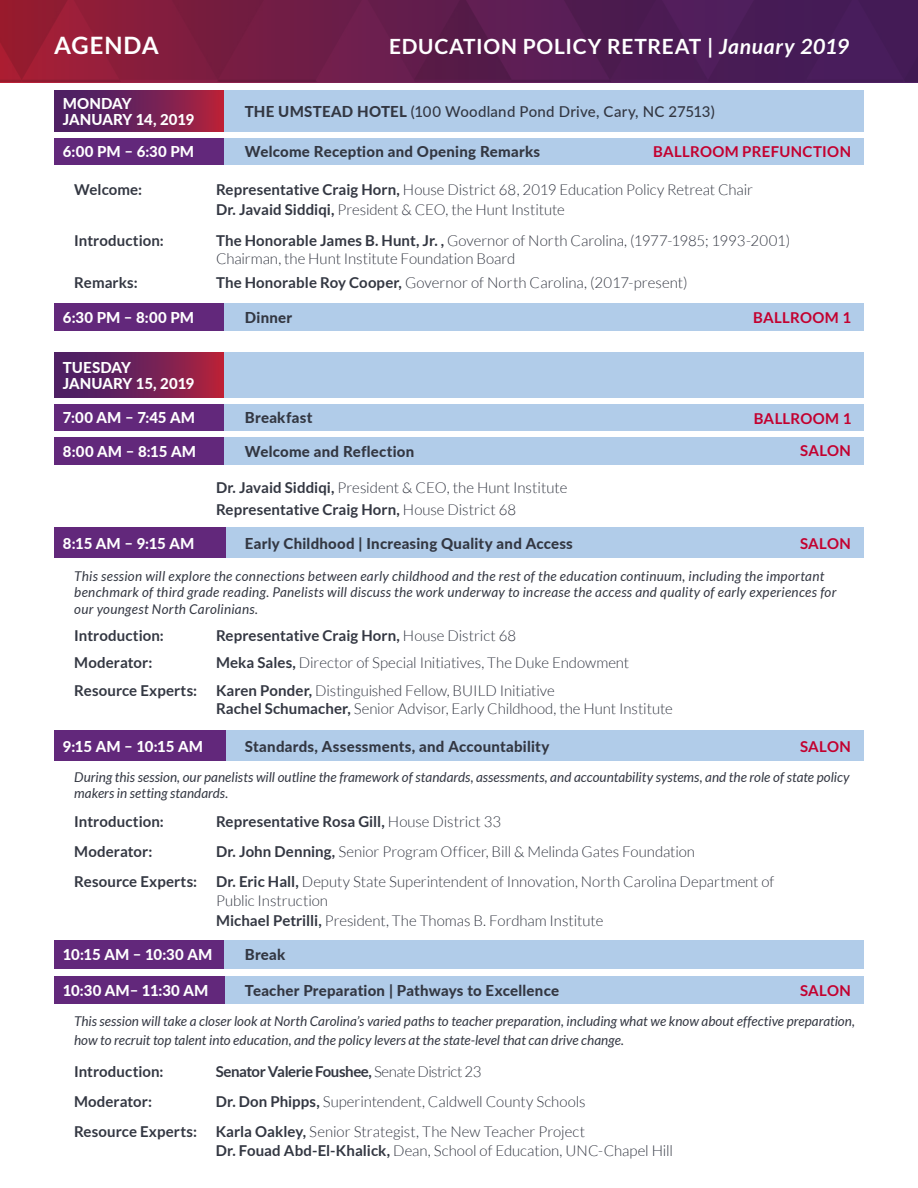
<style>
.page{position:relative;width:918px;height:1188px;background:#fff}
.page>*{position:absolute;margin:0;border:0;box-sizing:border-box;transform-origin:0 0}
.t1{font:700 24px "Lato";letter-spacing:.04em;color:#fff}
.t2{font:700 21px "Lato";letter-spacing:.035em;color:#fff}
.DESCRIPTION{font:300 15px/19.5px "Lato";letter-spacing:-.005em;color:#333742}
.DESCRIPTION-2{font:700 15px "Lato";color:#333742}
.SESSION_TITLE{font:800 15px "Lato";letter-spacing:.02em;color:#333742}
.DATE{font:800 15px "Lato";letter-spacing:.005em;color:#fff}
.LOCATION{font:700 15px "Lato";letter-spacing:.02em;color:#c3002f}
.SESSION_TITLE-2{font:500 15px "Lato";letter-spacing:.02em;color:#333742}
.DESCRIPTION-3{font:700 15px "Lato";letter-spacing:-.03em;color:#333742}
.DESCRIPTION-4{font:italic 13.5px/16.5px "Lato";letter-spacing:.01em;color:#333742}
.s1{font-style:italic}
.s2{font-weight:800}
.s3{font-weight:700}
.s4{font-weight:300}
</style>
<div class="page">
<div style="left:54px;top:404px;width:171px;height:26px;background:#62287b"></div>
<div style="left:225px;top:404px;width:639px;height:26px;background:#b1cce9"></div>
<svg style="left:54px;top:352px;width:171px;height:46px;background:#742256"></svg>
<div style="left:225px;top:352px;width:639px;height:46px;background:#b1cce9"></div>
<div style="left:54px;top:438px;width:171px;height:27px;background:#62287b"></div>
<div style="left:225px;top:438px;width:639px;height:27px;background:#b1cce9"></div>
<svg style="left:54px;top:90px;width:171px;height:41px;background:#742256"></svg>
<div style="left:225px;top:90px;width:639px;height:41px;background:#b1cce9"></div>
<div style="left:54px;top:138px;width:171px;height:27px;background:#62287b"></div>
<div style="left:225px;top:138px;width:639px;height:27px;background:#b1cce9"></div>
<div style="left:54px;top:304px;width:171px;height:27px;background:#62287b"></div>
<div style="left:225px;top:304px;width:639px;height:27px;background:#b1cce9"></div>
<div style="left:54px;top:940px;width:171px;height:28px;background:#62287b"></div>
<div style="left:225px;top:940px;width:639px;height:28px;background:#b1cce9"></div>
<div style="left:225px;top:528px;width:639px;height:30px;background:#b1cce9"></div>
<div style="left:54px;top:528px;width:171px;height:30px;background:#62287b"></div>
<div style="left:225px;top:731px;width:639px;height:30px;background:#b1cce9"></div>
<div style="left:54px;top:731px;width:171px;height:30px;background:#62287b"></div>
<div style="left:54px;top:976px;width:171px;height:28px;background:#62287b"></div>
<div style="left:225px;top:976px;width:639px;height:28px;background:#b1cce9"></div>
<svg style="left:0;top:0;width:918px;height:82px;background:#651c4a"></svg>
<p class="t1" style="left:54px;top:32px;width:106px">AGENDA</p>
<p class="t2" style="left:389px;top:34px;width:461px">EDUCATION POLICY RETREAT | <span class="s1">January 2019</span></p>
<p class="DATE" style="left:63px;top:92px;width:70px">MONDAY</p>
<p class="DATE" style="left:63px;top:108px;width:133px">JANUARY 14, 2019</p>
<p class="SESSION_TITLE-2" style="left:245px;top:101px;width:471px"><span class="s2">THE UMSTEAD HOTEL</span> (100 Woodland Pond Drive, Cary, NC 27513)</p>
<p class="DATE" style="left:63px;top:141px;width:133px">6:00 PM – 6:30 PM</p>
<p class="SESSION_TITLE" style="left:245px;top:141px;width:297px">Welcome Reception and Opening Remarks</p>
<p class="LOCATION" style="left:653px;top:143px;width:199px">BALLROOM PREFUNCTION</p>
<p class="DESCRIPTION-2" style="left:74px;top:181px;width:70px">Welcome:</p>
<p class="DESCRIPTION" style="left:216px;top:180px;width:539px"><span class="s3">Representative Craig Horn,</span> House District 68, 2019 Education Policy Retreat Chair<br><span class="s3">Dr. Javaid Siddiqi,</span> President &amp; CEO, the Hunt Institute</p>
<p class="DESCRIPTION-2" style="left:74px;top:232px;width:91px">Introduction:</p>
<p class="DESCRIPTION" style="left:216px;top:232px;width:576px;line-height:18px"><span class="s3">The Honorable James B. Hunt, Jr. ,</span> Governor of North Carolina, (1977-1985; 1993-2001)<br>Chairman, the Hunt Institute Foundation Board</p>
<p class="DESCRIPTION-2" style="left:74px;top:274px;width:65px">Remarks:</p>
<p class="DESCRIPTION" style="left:216px;top:273px;width:473px"><span class="s3">The Honorable Roy Cooper,</span> Governor of North Carolina, (2017-present)</p>
<p class="DATE" style="left:63px;top:307px;width:133px">6:30 PM – 8:00 PM</p>
<p class="SESSION_TITLE" style="left:245px;top:307px;width:49px">Dinner</p>
<p class="DATE" style="left:63px;top:356px;width:70px">TUESDAY</p>
<p class="DATE" style="left:63px;top:373px;width:133px">JANUARY 15, 2019</p>
<p class="DATE" style="left:63px;top:406px;width:134px">7:00 AM – 7:45 AM</p>
<p class="SESSION_TITLE" style="left:245px;top:406px;width:69px">Breakfast</p>
<p class="DATE" style="left:63px;top:441px;width:135px">8:00 AM – 8:15 AM</p>
<p class="SESSION_TITLE" style="left:245px;top:441px;width:171px">Welcome and Reflection</p>
<p class="DESCRIPTION" style="left:216px;top:478px;width:353px"><span class="s3">Dr. Javaid Siddiqi,</span> President &amp; CEO, the Hunt Institute</p>
<p class="DESCRIPTION-2" style="left:216px;top:501px;width:302px">Representative Craig Horn, <span class="s4">House District 68</span></p>
<p class="DATE" style="left:63px;top:532px;width:133px">8:15 AM – 9:15 AM</p>
<p class="SESSION_TITLE" style="left:245px;top:532px;width:330px">Early Childhood | Increasing Quality and Access</p>
<p class="LOCATION" style="left:753px;top:309px;width:99px">BALLROOM 1</p>
<p class="LOCATION" style="left:754px;top:410px;width:99px">BALLROOM 1</p>
<p class="LOCATION" style="left:800px;top:442px;width:52px">SALON</p>
<p class="LOCATION" style="left:800px;top:535px;width:52px">SALON</p>
<p class="DESCRIPTION-4" style="left:74px;top:568px;width:764px">This session will explore the connections between early childhood and the rest of the education continuum, including the important benchmark of third grade reading. Panelists will discuss the work underway to increase the access and quality of early experiences for our youngest North Carolinians.</p>
<p class="DESCRIPTION-2" style="left:74px;top:627px;width:91px">Introduction:</p>
<p class="DESCRIPTION-2" style="left:216px;top:627px;width:302px">Representative Craig Horn, <span class="s4">House District 68</span></p>
<p class="DESCRIPTION-2" style="left:74px;top:654px;width:80px">Moderator:</p>
<p class="DESCRIPTION" style="left:216px;top:653px;width:415px"><span class="s3">Meka Sales,</span> Director of Special Initiatives, The Duke Endowment</p>
<p class="DESCRIPTION" style="left:74px;top:681px;width:482px"><span class="s3">Resource Experts: Karen Ponder,</span> Distinguished Fellow, BUILD Initiative</p>
<p class="DESCRIPTION" style="left:216px;top:699px;width:458px"><span class="s3">Rachel Schumacher,</span> Senior Advisor, Early Childhood, the Hunt Institute</p>
<p class="DATE" style="left:63px;top:735px;width:142px">9:15 AM – 10:15 AM</p>
<p class="SESSION_TITLE" style="left:245px;top:735px;width:306px">Standards, Assessments, and Accountability</p>
<p class="LOCATION" style="left:800px;top:738px;width:52px">SALON</p>
<p class="DESCRIPTION-4" style="left:74px;top:769px;width:777px">During this session, our panelists will outline the framework of standards, assessments, and accountability systems, and the role of state policy</p>
<p class="DESCRIPTION-4" style="left:74px;top:785px;width:156px">makers in setting standards.</p>
<p class="DESCRIPTION-2" style="left:74px;top:813px;width:91px">Introduction:</p>
<p class="DESCRIPTION-2" style="left:216px;top:813px;width:287px">Representative Rosa Gill, <span class="s4">House District 33</span></p>
<p class="DESCRIPTION-2" style="left:74px;top:843px;width:80px">Moderator:</p>
<p class="DESCRIPTION" style="left:216px;top:842px;width:481px"><span class="s3">Dr. John Denning,</span> Senior Program Officer, Bill &amp; Melinda Gates Foundation</p>
<p class="DESCRIPTION" style="left:74px;top:872px;width:702px"><span class="s3">Resource Experts: Dr. Eric Hall,</span> Deputy State Superintendent of Innovation, North Carolina Department of</p>
<p class="DESCRIPTION" style="left:216px;top:891px;width:114px">Public Instruction</p>
<p class="DESCRIPTION" style="left:216px;top:911px;width:389px"><span class="s3">Michael Petrilli,</span> President, The Thomas B. Fordham Institute</p>
<p class="DATE" style="left:63px;top:944px;width:151px">10:15 AM – 10:30 AM</p>
<p class="SESSION_TITLE" style="left:245px;top:944px;width:42px">Break</p>
<p class="DATE" style="left:63px;top:980px;width:147px">10:30 AM– 11:30 AM</p>
<p class="SESSION_TITLE" style="left:245px;top:980px;width:316px">Teacher Preparation | Pathways to Excellence</p>
<p class="DESCRIPTION-4" style="left:74px;top:1011px;width:782px;line-height:19.5px">This session will take a closer look at North Carolina’s varied paths to teacher preparation, including what we know about effective preparation, how to recruit top talent into education, and the policy levers at the state-level that can drive change.</p>
<p class="DESCRIPTION-2" style="left:74px;top:1063px;width:91px">Introduction:</p>
<p class="DESCRIPTION-3" style="left:216px;top:1063px;width:267px">Senator Valerie Foushee, <span class="s4">Senate District 23</span></p>
<p class="DESCRIPTION-2" style="left:74px;top:1093px;width:80px">Moderator:</p>
<p class="LOCATION" style="left:800px;top:982px;width:52px">SALON</p>
<p class="DESCRIPTION" style="left:74px;top:1086px;width:513px;line-height:30px;text-align:right"><span class="s3">Dr. Don Phipps,</span> Superintendent, Caldwell County Schools<br><span class="s3">Resource Experts: Karla Oakley,</span> Senior Strategist, The New Teacher Project</p>
<p class="DESCRIPTION" style="left:216px;top:1141px;width:459px"><span class="s3">Dr. Fouad Abd-El-Khalick,</span> Dean, School of Education, UNC-Chapel Hill</p>
</div>
